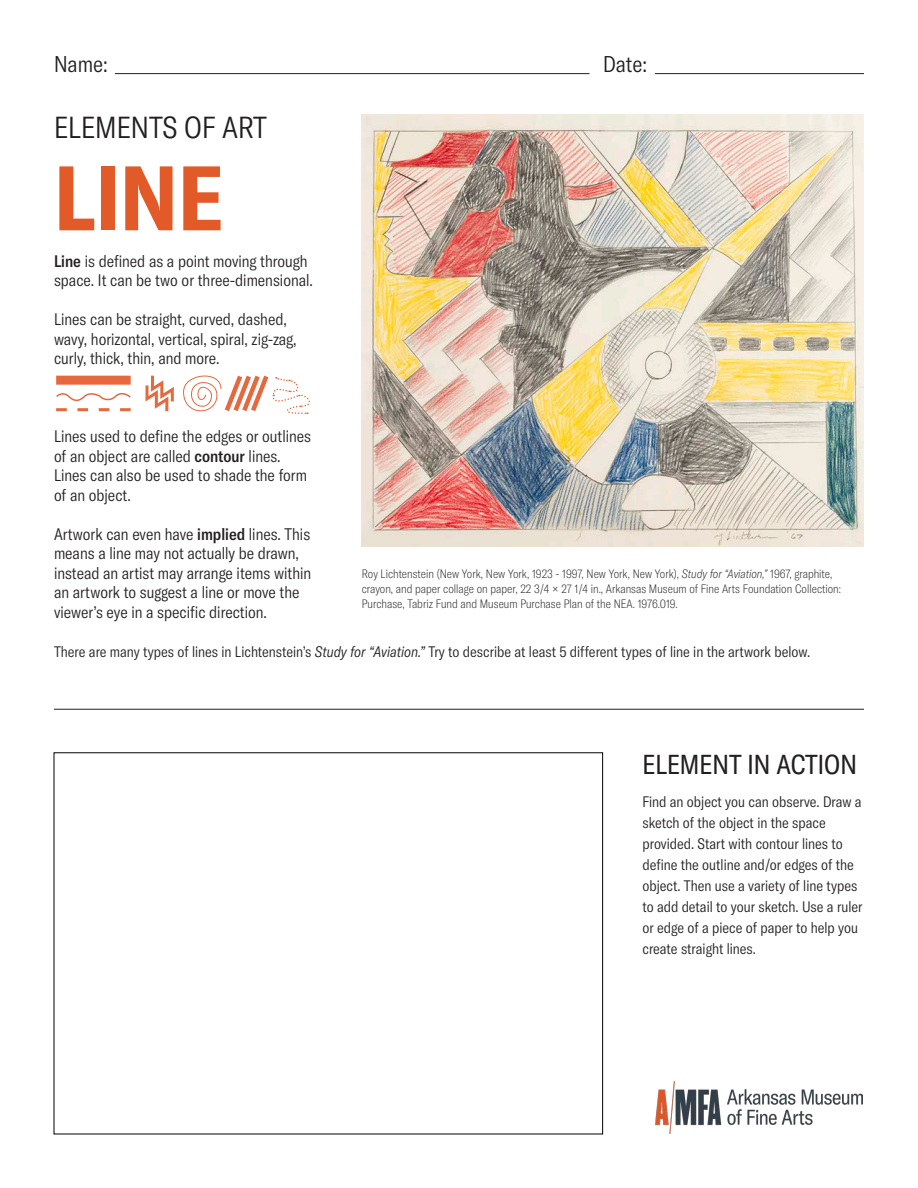
<style>
.page{position:relative;width:918px;height:1188px;background:#fff}
.page>*{position:absolute;margin:0;border:0;box-sizing:border-box;transform-origin:0 0}
.t1{font:700 condensed 90px "GT America";color:#e15a27}
.t2{font:300 condensed 30px "GT America";color:#231f20}
.t3{font:condensed 27px "GT America";color:#231f20}
.t4{font:300 condensed 22.5px "GT America";color:#231f20}
.t5{font:300 condensed 16.5px/19.5px "GT America";color:#231f20}
.t6{font:300 condensed 15px/21px "GT America";color:#231f20}
.t7{font:100 condensed 12px/15px "GT America";color:#231f20}
.s1{font-weight:500}
.s2{font-style:italic}
</style>
<div class="page">
<hr style="left:115px;top:73px;width:474px;height:1px;background:#231f20">
<hr style="left:655px;top:73px;width:209px;height:1px;background:#231f20">
<img style="left:362px;top:114px;width:502px;height:432px">
<img style="left:656px;top:1082px;width:207px;height:52px">
<hr style="left:54px;top:709px;width:810px;height:1px;background:#231f20">
<svg style="left:145px;top:375px;width:29px;height:37px"></svg>
<div style="left:56px;top:376px;width:75px;height:9px;background:#e6683e"></div>
<svg style="left:56px;top:393px;width:75px;height:18px"></svg>
<svg style="left:183px;top:375px;width:127px;height:39px"></svg>
<p class="t4" style="left:54px;top:51px;width:55px">Name:</p>
<p class="t2" style="left:54px;top:110px;width:215px">ELEMENTS OF ART</p>
<p class="t1" style="left:54px;top:143px;width:171px">LINE</p>
<p class="t5" style="left:54px;top:251px;width:260px"><span class="s1">Line</span> is defined as a point moving through space. It can be two or three-dimensional.</p>
<p class="t5" style="left:54px;top:310px;width:244px">Lines can be straight, curved, dashed, wavy, horizontal, vertical, spiral, zig-zag, curly, thick, thin, and more.</p>
<p class="t5" style="left:54px;top:427px;width:259px">Lines used to define the edges or outlines of an object are called <span class="s1">contour</span> lines.<br>Lines can also be used to shade the form of an object.</p>
<p class="t5" style="left:54px;top:524px;width:259px">Artwork can even have <span class="s1">implied</span> lines. This means a line may not actually be drawn, instead an artist may arrange items within an artwork to suggest a line or move the viewer’s eye in a specific direction.</p>
<p class="t4" style="left:603px;top:51px;width:46px">Date:</p>
<p class="t7" style="left:362px;top:567px;width:481px">Roy Lichtenstein (New York, New York, 1923 - 1997, New York, New York), <span class="s2">Study for “Aviation,”</span> 1967, graphite, crayon, and paper collage on paper, 22 3/4 × 27 1/4 in., Arkansas Museum of Fine Arts Foundation Collection:<br>Purchase, Tabriz Fund and Museum Purchase Plan of the NEA. 1976.019.</p>
<p class="t6" style="left:54px;top:642px;width:758px">There are many types of lines in Lichtenstein’s <span class="s2">Study for “Aviation.”</span> Try to describe at least 5 different types of line in the artwork below.</p>
<p class="t3" style="left:642px;top:748px;width:216px">ELEMENT IN ACTION</p>
<p class="t6" style="left:642px;top:791px;width:222px">Find an object you can observe. Draw a sketch of the object in the space provided. Start with contour lines to define the outline and/or edges of the object. Then use a variety of line types to add detail to your sketch. Use a ruler or edge of a piece of paper to help you create straight lines.</p>
</div>
